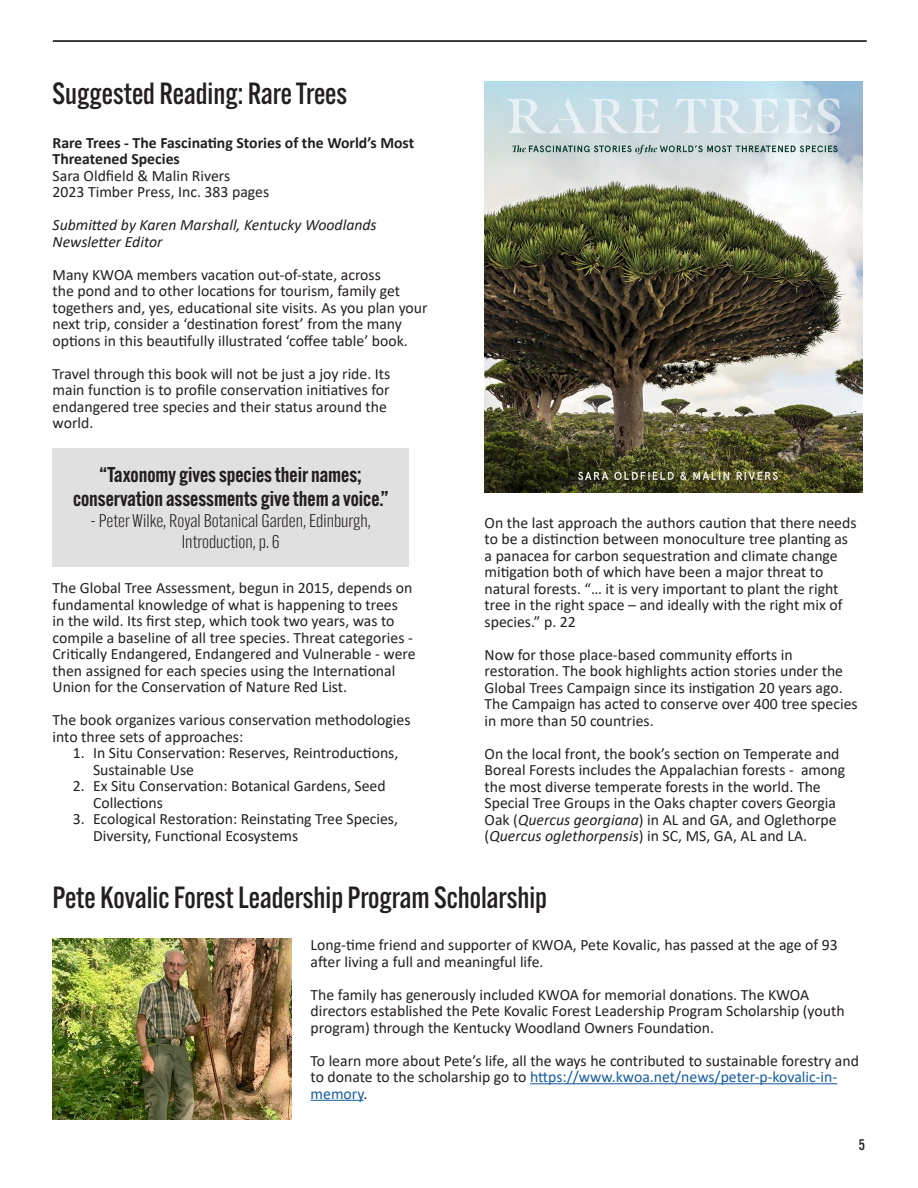
<style>
.page{position:relative;width:918px;height:1188px;background:#fff}
.page>*{position:absolute;margin:0;border:0;box-sizing:border-box;transform-origin:0 0}
.t1{font:500 30px "Alternate Gothic ATF";color:#231f20}
.t2{font:600 21px/24px "Alternate Gothic ATF";color:#231f20;text-align:center}
.t3{font:300 18px/21px "Alternate Gothic ATF";color:#231f20;text-align:center;scale:1.1 1}
.t4{font:15.75px/16.5px "Calibri";color:#231f20}
.t5{font:700 15.75px/16.5px "Calibri";color:#231f20}
.t6{font:italic 15.75px/16.5px "Calibri";color:#231f20}
.t7{font:500 15px "Alternate Gothic ATF";color:#231f20}
.s1{font-style:italic}
.s2{color:#175d9e}
</style>
<div class="page">
<div style="left:53px;top:448px;width:356px;height:119px;background:#e0e0e0"></div>
<hr style="left:53px;top:40px;width:814px;height:2px;background:#000">
<img style="left:485px;top:81px;width:378px;height:411px">
<hr style="left:530px;top:1083px;width:307px;height:1px;background:#175d9e">
<hr style="left:311px;top:1100px;width:53px;height:1px;background:#175d9e">
<img style="left:53px;top:938px;width:239px;height:182px">
<p class="t1" style="left:53px;top:74px;width:296px">Suggested Reading: Rare Trees</p>
<p class="t5" style="left:53px;top:134px;width:363px">Rare Trees - The Fascinating Stories of the World’s Most<br>Threatened Species</p>
<p class="t4" style="left:53px;top:167px;width:179px">Sara Oldfield &amp; Malin Rivers</p>
<p class="t4" style="left:53px;top:184px;width:218px">2023 Timber Press, Inc. 383 pages</p>
<p class="t6" style="left:53px;top:216px;width:326px">Submitted by Karen Marshall, Kentucky Woodlands<br>Newsletter Editor</p>
<p class="t4" style="left:53px;top:266px;width:377px">Many KWOA members vacation out-of-state, across<br>the pond and to other locations for tourism, family get togethers and, yes, educational site visits. As you plan your next trip, consider a ‘destination forest’ from the many options in this beautifully illustrated ‘coffee table’ book.</p>
<p class="t4" style="left:53px;top:365px;width:339px">Travel through this book will not be just a joy ride. Its main function is to profile conservation initiatives for endangered tree species and their status around the world.</p>
<p class="t2" style="left:73px;top:463px;width:317px">“Taxonomy gives species their names; conservation assessments give them a voice.”</p>
<p class="t3" style="left:91px;top:511px;width:256px">- Peter Wilke, Royal Botanical Garden, Edinburgh,<br>Introduction, p. 6</p>
<p class="t4" style="left:53px;top:580px;width:365px">The Global Tree Assessment, begun in 2015, depends on fundamental knowledge of what is happening to trees<br>in the wild. Its first step, which took two years, was to compile a baseline of all tree species. Threat categories - Critically Endangered, Endangered and Vulnerable - were then assigned for each species using the International Union for the Conservation of Nature Red List.</p>
<p class="t4" style="left:53px;top:712px;width:359px">The book organizes various conservation methodologies into three sets of approaches:</p>
<p class="t4" style="left:93px;top:745px;width:307px;text-indent:-20px">1. In Situ Conservation: Reserves, Reintroductions,<br>Sustainable Use</p>
<p class="t4" style="left:93px;top:778px;width:294px;text-indent:-20px">2. Ex Situ Conservation: Botanical Gardens, Seed<br>Collections</p>
<p class="t4" style="left:93px;top:811px;width:306px;text-indent:-20px">3. Ecological Restoration: Reinstating Tree Species,<br>Diversity, Functional Ecosystems</p>
<p class="t4" style="left:485px;top:514px;width:373px">On the last approach the authors caution that there needs to be a distinction between monoculture tree planting as a panacea for carbon sequestration and climate change mitigation both of which have been a major threat to natural forests. “… it is very important to plant the right tree in the right space – and ideally with the right mix of species.” p. 22</p>
<p class="t4" style="left:485px;top:646px;width:375px">Now for those place-based community efforts in restoration. The book highlights action stories under the Global Trees Campaign since its instigation 20 years ago.<br>The Campaign has acted to conserve over 400 tree species in more than 50 countries.</p>
<p class="t4" style="left:485px;top:745px;width:362px">On the local front, the book’s section on Temperate and Boreal Forests includes the Appalachian forests - among the most diverse temperate forests in the world. The Special Tree Groups in the Oaks chapter covers Georgia Oak (<span class="s1">Quercus georgiana</span>) in AL and GA, and Oglethorpe (<span class="s1">Quercus oglethorpensis</span>) in SC, MS, GA, AL and LA.</p>
<p class="t1" style="left:53px;top:879px;width:496px">Pete Kovalic Forest Leadership Program Scholarship</p>
<p class="t4" style="left:311px;top:936px;width:529px">Long-time friend and supporter of KWOA, Pete Kovalic, has passed at the age of 93 after living a full and meaningful life.</p>
<p class="t4" style="left:311px;top:986px;width:536px">The family has generously included KWOA for memorial donations. The KWOA directors established the Pete Kovalic Forest Leadership Program Scholarship (youth program) through the Kentucky Woodland Owners Foundation.</p>
<p class="t4" style="left:311px;top:1052px;width:550px">To learn more about Pete’s life, all the ways he contributed to sustainable forestry and to donate to the scholarship go to <span class="s2">https://www.kwoa.net/news/peter-p-kovalic-in&shy;memory</span>.</p>
<p class="t7" style="left:859px;top:1136px;width:8px">5</p>
</div>
